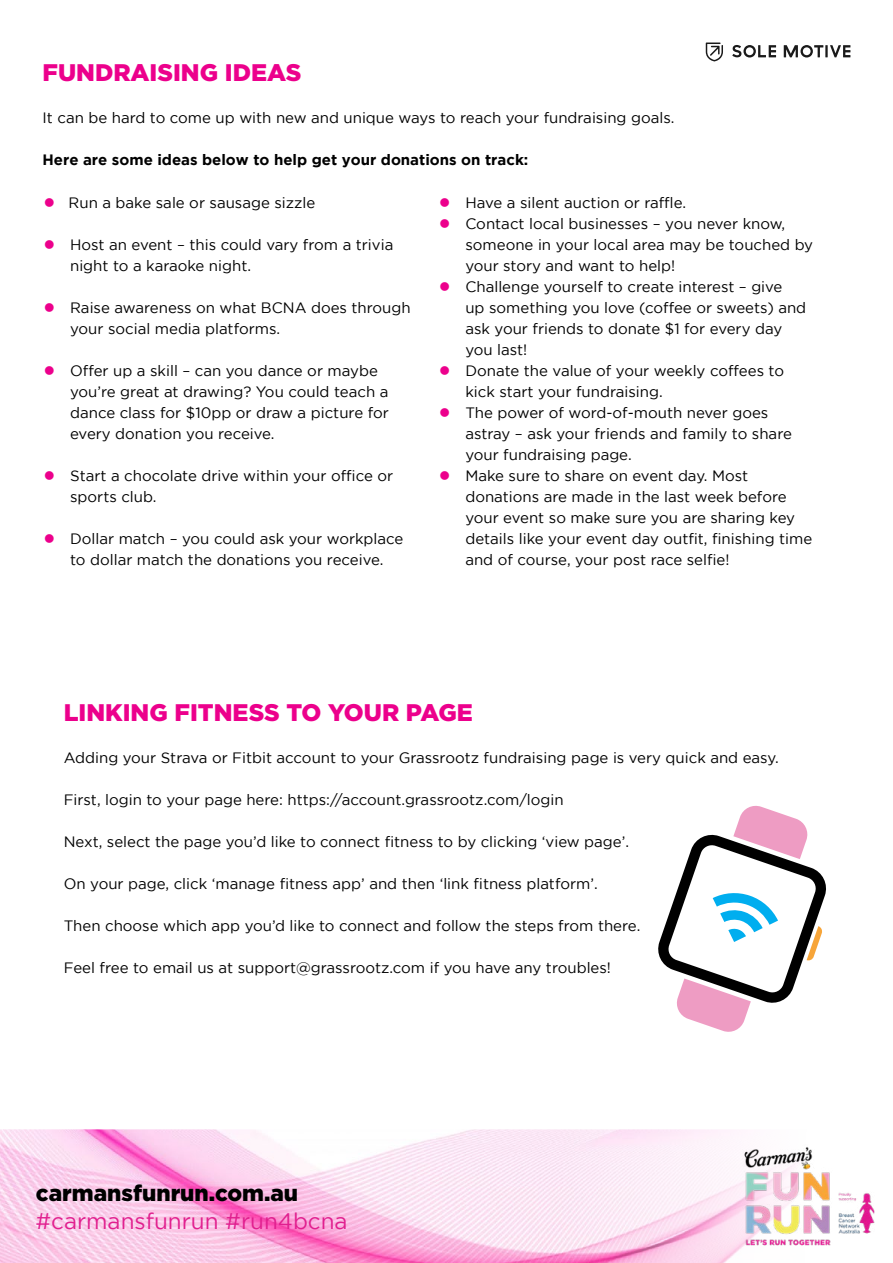
<style>
.page{position:relative;width:893px;height:1263px;background:#fff}
.page>*{position:absolute;margin:0;border:0;box-sizing:border-box;transform-origin:0 0}
.t1{font:900 24px "Gotham";color:#ec008c}
.t2{font:22.5px "Gotham";color:#e11f8f}
.t3{font:900 22.5px "Gotham";color:#000}
.t4{font:15px/21px "Gotham";color:#000}
.t5{font:700 15px "Gotham";color:#000}
.s1{color:#ec008c}
</style>
<div class="page">
<svg style="left:658px;top:805px;width:168px;height:227px"></svg>
<svg style="left:706px;top:43px;width:17px;height:18px"></svg>
<svg style="left:784px;top:45px;width:66px;height:13px"></svg>
<svg style="left:732px;top:45px;width:44px;height:13px"></svg>
<img style="left:0;top:1129px;width:524px;height:134px">
<svg style="left:524px;top:1129px;width:216px;height:134px;fill:#fce8f6"></svg>
<img style="left:738px;top:1145px;width:137px;height:110px">
<h1 class="t1" style="left:43px;top:59px;width:260px">FUNDRAISING IDEAS</h1>
<p class="t4" style="left:43px;top:107px;width:633px">It can be hard to come up with new and unique ways to reach your fundraising goals.</p>
<p class="t5" style="left:43px;top:151px;width:487px">Here are some ideas below to help get your donations on track:</p>
<p class="t4" style="left:44px;top:192px;width:273px"><span class="s1">●</span> Run a bake sale or sausage sizzle</p>
<p class="t4" style="left:70px;top:234px;width:325px;text-indent:-26px"><span class="s1">●</span> Host an event – this could vary from a trivia night to a karaoke night.</p>
<p class="t4" style="left:70px;top:297px;width:342px;text-indent:-26px"><span class="s1">●</span> Raise awareness on what BCNA does through your social media platforms.</p>
<p class="t4" style="left:70px;top:360px;width:320px;text-indent:-26px"><span class="s1">●</span> Offer up a skill – can you dance or maybe you’re great at drawing? You could teach a dance class for $10pp or draw a picture for every donation you receive.</p>
<p class="t4" style="left:70px;top:465px;width:325px;text-indent:-26px"><span class="s1">●</span> Start a chocolate drive within your office or sports club.</p>
<p class="t4" style="left:44px;top:528px;width:361px;text-align:center"><span class="s1">●</span> Dollar match – you could ask your workplace to dollar match the donations you receive.</p>
<p class="t4" style="left:439px;top:192px;width:248px"><span class="s1">●</span> Have a silent auction or raffle.</p>
<p class="t4" style="left:465px;top:213px;width:349px;text-indent:-26px"><span class="s1">●</span> Contact local businesses – you never know, someone in your local area may be touched by your story and want to help!</p>
<p class="t4" style="left:465px;top:276px;width:342px;text-indent:-26px"><span class="s1">●</span> Challenge yourself to create interest – give<br>up something you love (coffee or sweets) and ask your friends to donate $1 for every day you last!</p>
<p class="t4" style="left:465px;top:360px;width:320px;text-indent:-26px"><span class="s1">●</span> Donate the value of your weekly coffees to kick start your fundraising.</p>
<p class="t4" style="left:465px;top:402px;width:328px;text-indent:-26px"><span class="s1">●</span> The power of word-of-mouth never goes astray – ask your friends and family to share your fundraising page.</p>
<p class="t4" style="left:465px;top:465px;width:348px;text-indent:-26px"><span class="s1">●</span> Make sure to share on event day. Most donations are made in the last week before your event so make sure you are sharing key details like your event day outfit, finishing time and of course, your post race selfie!</p>
<h1 class="t1" style="left:64px;top:699px;width:411px">LINKING FITNESS TO YOUR PAGE</h1>
<p class="t4" style="left:64px;top:747px;width:716px">Adding your Strava or Fitbit account to your Grassrootz fundraising page is very quick and easy.</p>
<p class="t4" style="left:64px;top:789px;width:501px">First, login to your page here: https://account.grassrootz.com/login</p>
<p class="t4" style="left:64px;top:831px;width:567px">Next, select the page you’d like to connect fitness to by clicking ‘view page’.</p>
<p class="t4" style="left:64px;top:873px;width:535px">On your page, click ‘manage fitness app’ and then ‘link fitness platform’.</p>
<p class="t4" style="left:64px;top:915px;width:578px">Then choose which app you’d like to connect and follow the steps from there.</p>
<p class="t4" style="left:64px;top:957px;width:549px">Feel free to email us at support@grassrootz.com if you have any troubles!</p>
<h2 class="t3" style="left:36px;top:1180px;width:264px">carmansfunrun.com.au</h2>
<h2 class="t2" style="left:36px;top:1208px;width:314px">#carmansfunrun #run4bcna</h2>
</div>
